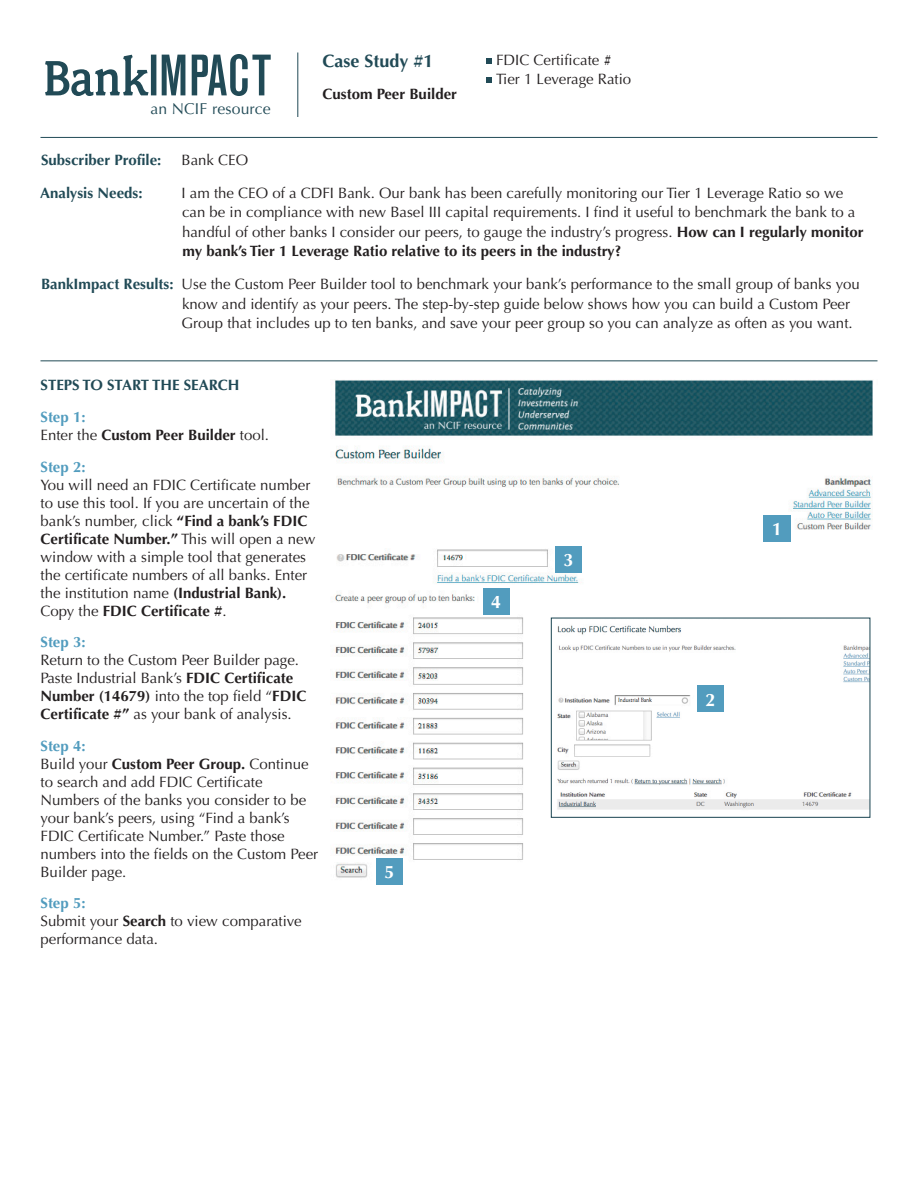
<style>
.page{position:relative;width:918px;height:1188px;background:#fff}
.page>*{position:absolute;margin:0;border:0;box-sizing:border-box;transform-origin:0 0}
.t1{font:700 18px "Optima";color:#214a56}
.t2{font:700 18px "Optima";color:#fff}
.t3{font:15.75px "Optima";letter-spacing:.01em;color:#214a56}
.text{font:15px/18px "Optima";color:#231f20}
.text-2{font:700 15px/18px "Optima";color:#231f20}
.t4{font:700 15px "Optima";color:#214a56}
.steps{font:700 15px "Optima";color:#529cbe}
.s1{font-weight:700}
.s2{font-weight:700;color:#214a56}
.s3{color:#529cbe}
.s4{font-weight:400}
</style>
<div class="page">
<img style="left:334px;top:380px;width:539px;height:498px">
<hr style="left:40px;top:137px;width:838px;height:1px;background:#214a56">
<svg style="left:45px;top:54px;width:226px;height:42px"></svg>
<hr style="left:297px;top:52px;width:1px;height:65px;background:#214a56">
<hr style="left:40px;top:360px;width:838px;height:1px;background:#214a56">
<div style="left:764px;top:515px;width:27px;height:27px;background:#529cbe"></div>
<img style="left:553px;top:620px;width:315px;height:196px">
<div style="left:551px;top:618px;width:319px;height:200px;border:1px solid #214a56"></div>
<div style="left:483px;top:588px;width:27px;height:27px;background:#529cbe"></div>
<div style="left:697px;top:685px;width:27px;height:27px;background:#529cbe"></div>
<div style="left:555px;top:546px;width:27px;height:27px;background:#529cbe"></div>
<div style="left:376px;top:858px;width:27px;height:27px;background:#529cbe"></div>
<svg style="left:486px;top:58px;width:6px;height:5px"></svg>
<svg style="left:486px;top:77px;width:6px;height:6px"></svg>
<p class="t3" style="left:150px;top:100px;width:122px">an NCIF resource</p>
<p class="t1" style="left:323px;top:51px;width:112px">Case Study #1</p>
<p class="text-2" style="left:323px;top:85px;width:136px">Custom Peer Builder</p>
<p class="text" style="left:496px;top:51px;width:117px">FDIC Certificate #</p>
<p class="text" style="left:496px;top:71px;width:137px">Tier 1 Leverage Ratio</p>
<p class="t4" style="left:41px;top:151px;width:122px">Subscriber Profile:</p>
<p class="text" style="left:182px;top:151px;width:68px">Bank CEO</p>
<p class="t4" style="left:40px;top:184px;width:104px">Analysis Needs:</p>
<p class="text" style="left:182px;top:183px;width:684px;line-height:19.5px">I am the CEO of a CDFI Bank. Our bank has been carefully monitoring our Tier 1 Leverage Ratio so we can be in compliance with new Basel III capital requirements. I find it useful to benchmark the bank to a handful of other banks I consider our peers, to gauge the industry’s progress. <span class="s1">How can I regularly monitor my bank’s Tier 1 Leverage Ratio relative to its peers in the industry?</span></p>
<p class="text" style="left:182px;top:274px;width:680px;line-height:19.5px;text-indent:-140px"><span class="s2">BankImpact Results:</span> Use the Custom Peer Builder tool to benchmark your bank’s performance to the small group of banks you know and identify as your peers. The step-by-step guide below shows how you can build a Custom Peer<br>Group that includes up to ten banks, and save your peer group so you can analyze as often as you want.</p>
<p class="t4" style="left:40px;top:376px;width:201px">STEPS TO START THE SEARCH</p>
<p class="text-2" style="left:40px;top:408px;width:230px"><span class="s3">Step 1:<br></span><span class="s4">Enter the</span> Custom Peer Builder <span class="s4">tool.</span></p>
<p class="steps" style="left:40px;top:458px;width:47px">Step 2:</p>
<p class="text" style="left:40px;top:476px;width:276px">You will need an FDIC Certificate number to use this tool. If you are uncertain of the bank’s number, click <span class="s1">“Find a bank’s FDIC Certificate Number.”</span> This will open a new window with a simple tool that generates the certificate numbers of all banks. Enter the institution name <span class="s1">(Industrial Bank).<br></span>Copy the <span class="s1">FDIC Certificate #</span>.</p>
<p class="steps" style="left:40px;top:633px;width:47px">Step 3:</p>
<p class="text" style="left:40px;top:651px;width:267px">Return to the Custom Peer Builder page.<br>Paste Industrial Bank’s <span class="s1">FDIC Certificate Number (14679)</span> into the top field “<span class="s1">FDIC Certificate #”</span> as your bank of analysis.</p>
<p class="steps" style="left:40px;top:737px;width:47px">Step 4:</p>
<p class="text" style="left:40px;top:755px;width:279px">Build your <span class="s1">Custom Peer Group.</span> Continue to search and add FDIC Certificate Numbers of the banks you consider to be your bank’s peers, using “Find a bank’s FDIC Certificate Number.” Paste those numbers into the fields on the Custom Peer Builder page.</p>
<p class="steps" style="left:40px;top:894px;width:47px">Step 5:</p>
<p class="text" style="left:40px;top:912px;width:263px">Submit your <span class="s1">Search</span> to view comparative performance data.</p>
<p class="t2" style="left:384px;top:862px;width:12px">5</p>
<p class="t2" style="left:491px;top:591px;width:12px">4</p>
<p class="t2" style="left:564px;top:549px;width:12px">3</p>
<p class="t2" style="left:772px;top:518px;width:12px">1</p>
<p class="t2" style="left:706px;top:689px;width:12px">2</p>
</div>
